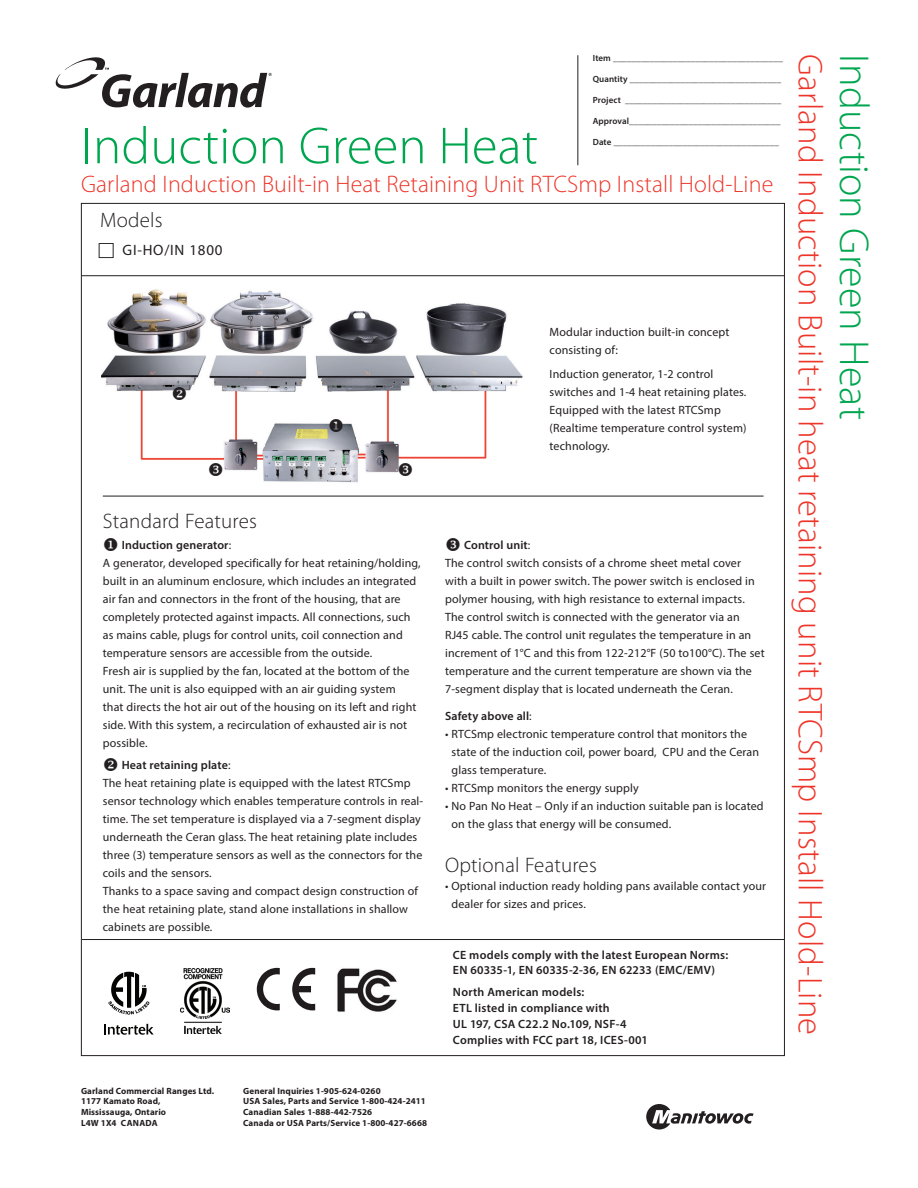
<style>
.page{position:relative;width:918px;height:1188px;background:#fff}
.page>*{position:absolute;margin:0;border:0;box-sizing:border-box;transform-origin:0 0}
.t1{font:300 52.5px "Myriad Pro";letter-spacing:.005em;color:#00a54f}
.t2{font:300 42px "Myriad Pro";letter-spacing:.005em;color:#00a54f}
.t3{font:300 34.5px "Myriad Pro";letter-spacing:.005em;color:#ee3529}
.t4{font:300 24px "Myriad Pro";letter-spacing:.005em;color:#ee3529}
.t5{font:300 21px "Myriad Pro";letter-spacing:.01em;color:#231f20}
.t6{font:15px "Myriad Pro";letter-spacing:.05em;color:#231f20}
.t7{font:12px/18px "Myriad Pro";letter-spacing:.01em;color:#231f20}
.Body{font:600 12px "Myriad Pro";letter-spacing:.02em;color:#231f20}
.t8{font:700 9px "Myriad Pro";letter-spacing:.01em;color:#231f20}
.t9{font:600 9px "Myriad Pro";letter-spacing:.01em;color:#231f20}
.s1{font-weight:400}
</style>
<div class="page">
<hr style="left:82px;top:939px;width:702px;height:1px;background:#231f20">
<hr style="left:577px;top:55px;width:1px;height:110px;background:#231f20">
<img style="left:101px;top:289px;width:422px;height:194px">
<svg style="left:646px;top:1104px;width:108px;height:26px"></svg>
<svg style="left:56px;top:57px;width:216px;height:51px"></svg>
<hr style="left:82px;top:275px;width:702px;height:1px;background:#231f20">
<hr style="left:103px;top:496px;width:661px;height:1px;background:#231f20">
<svg style="left:104px;top:1024px;width:50px;height:11px"></svg>
<svg style="left:108px;top:972px;width:41px;height:43px"></svg>
<svg style="left:257px;top:968px;width:23px;height:42px"></svg>
<svg style="left:292px;top:968px;width:23px;height:42px"></svg>
<img style="left:337px;top:968px;width:60px;height:44px">
<img style="left:180px;top:969px;width:49px;height:64px">
<svg style="left:209px;top:463px;width:13px;height:13px"></svg>
<svg style="left:399px;top:463px;width:13px;height:13px"></svg>
<svg style="left:330px;top:419px;width:13px;height:13px"></svg>
<svg style="left:173px;top:387px;width:13px;height:13px"></svg>
<p class="t9" style="left:593px;top:52px;width:192px">Item _____________________________________</p>
<p class="t9" style="left:593px;top:73px;width:190px">Quantity _________________________________</p>
<p class="t9" style="left:593px;top:94px;width:190px">Project __________________________________</p>
<p class="t9" style="left:593px;top:115px;width:189px">Approval_________________________________</p>
<p class="t9" style="left:593px;top:136px;width:188px">Date ____________________________________</p>
<p class="t1" style="left:81px;top:114px;width:459px">Induction Green Heat</p>
<p class="t4" style="left:81px;top:170px;width:694px">Garland Induction Built-in Heat Retaining Unit RTCSmp Install Hold-Line</p>
<p class="t5" style="left:100px;top:207px;width:64px">Models</p>
<p class="t6" style="left:123px;top:240px;width:101px">GI-HO/IN 1800</p>
<p class="t7" style="left:550px;top:322px;width:181px">Modular induction built-in concept consisting of:</p>
<p class="t7" style="left:550px;top:365px;width:198px">Induction generator, 1-2 control switches and 1-4 heat retaining plates.<br>Equipped with the latest RTCSmp (Realtime temperature control system) technology.</p>
<p class="t5" style="left:103px;top:508px;width:156px">Standard Features</p>
<p class="Body" style="left:103px;top:538px;width:130px">◆ Induction generator<span class="s1">:</span></p>
<p class="t7" style="left:103px;top:554px;width:319px">A generator, developed specifically for heat retaining/holding, built in an aluminum enclosure, which includes an integrated air fan and connectors in the front of the housing, that are completely protected against impacts. All connections, such as mains cable, plugs for control units, coil connection and temperature sensors are accessible from the outside.</p>
<p class="t7" style="left:103px;top:662px;width:315px">Fresh air is supplied by the fan, located at the bottom of the unit. The unit is also equipped with an air guiding system that directs the hot air out of the housing on its left and right side. With this system, a recirculation of exhausted air is not possible.</p>
<p class="Body" style="left:103px;top:757px;width:129px">❖ Heat retaining plate<span class="s1">:</span></p>
<p class="t7" style="left:103px;top:774px;width:322px">The heat retaining plate is equipped with the latest RTCSmp sensor technology which enables temperature controls in real&shy;time. The set temperature is displayed via a 7-segment display underneath the Ceran glass. The heat retaining plate includes three (3) temperature sensors as well as the connectors for the coils and the sensors.</p>
<p class="t7" style="left:103px;top:882px;width:317px">Thanks to a space saving and compact design construction of the heat retaining plate, stand alone installations in shallow cabinets are possible.</p>
<p class="Body" style="left:464px;top:538px;width:68px">Control unit<span class="s1">:</span></p>
<p class="t7" style="left:445px;top:554px;width:321px">The control switch consists of a chrome sheet metal cover with a built in power switch. The power switch is enclosed in polymer housing, with high resistance to external impacts.<br>The control switch is connected with the generator via an RJ45 cable. The control unit regulates the temperature in an increment of 1°C and this from 122-212°F (50 to100°C). The set temperature and the current temperature are shown via the 7-segment display that is located underneath the Ceran.</p>
<p class="Body" style="left:445px;top:709px;width:88px">Safety above all<span class="s1">:</span></p>
<p class="t7" style="left:452px;top:725px;width:309px;text-indent:-6px">• RTCSmp electronic temperature control that monitors the state of the induction coil, power board, CPU and the Ceran glass temperature.</p>
<p class="t7" style="left:445px;top:779px;width:195px">• RTCSmp monitors the energy supply</p>
<p class="t7" style="left:452px;top:797px;width:313px;text-indent:-6px">• No Pan No Heat – Only if an induction suitable pan is located on the glass that energy will be consumed.</p>
<p class="t5" style="left:445px;top:852px;width:153px">Optional Features</p>
<p class="t7" style="left:452px;top:877px;width:316px;text-indent:-6px">• Optional induction ready holding pans available contact your dealer for sizes and prices.</p>
<p class="Body" style="left:453px;top:947px;width:277px">CE models comply with the latest European Norms:</p>
<p class="Body" style="left:453px;top:963px;width:264px">EN 60335-1, EN 60335-2-36, EN 62233 (EMC/EMV)</p>
<p class="Body" style="left:453px;top:984px;width:133px">North American models:</p>
<p class="Body" style="left:453px;top:1000px;width:158px">ETL listed in compliance with</p>
<p class="Body" style="left:453px;top:1016px;width:175px">UL 197, CSA C22.2 No.109, NSF-4</p>
<p class="Body" style="left:453px;top:1032px;width:196px">Complies with FCC part 18, ICES-001</p>
<p class="t3" style="left:831px;top:54px;width:982px;rotate:90deg">Garland Induction Built-in heat retaining unit RTCSmp Install Hold-Line</p>
<p class="t2" style="left:880px;top:54px;width:367px;rotate:90deg">Induction Green Heat</p>
<p class="t8" style="left:81px;top:1085px;width:135px">Garland Commercial Ranges Ltd.</p>
<p class="t8" style="left:81px;top:1096px;width:81px">1177 Kamato Road,</p>
<p class="t8" style="left:81px;top:1106px;width:87px">Mississauga, Ontario</p>
<p class="t8" style="left:81px;top:1117px;width:78px">L4W 1X4 CANADA</p>
<p class="t8" style="left:243px;top:1085px;width:139px">General Inquiries 1-905-624-0260</p>
<p class="t8" style="left:243px;top:1096px;width:184px">USA Sales, Parts and Service 1-800-424-2411</p>
<p class="t8" style="left:243px;top:1106px;width:130px">Canadian Sales 1-888-442-7526</p>
<p class="t8" style="left:243px;top:1117px;width:185px">Canada or USA Parts/Service 1-800-427-6668</p>
</div>
